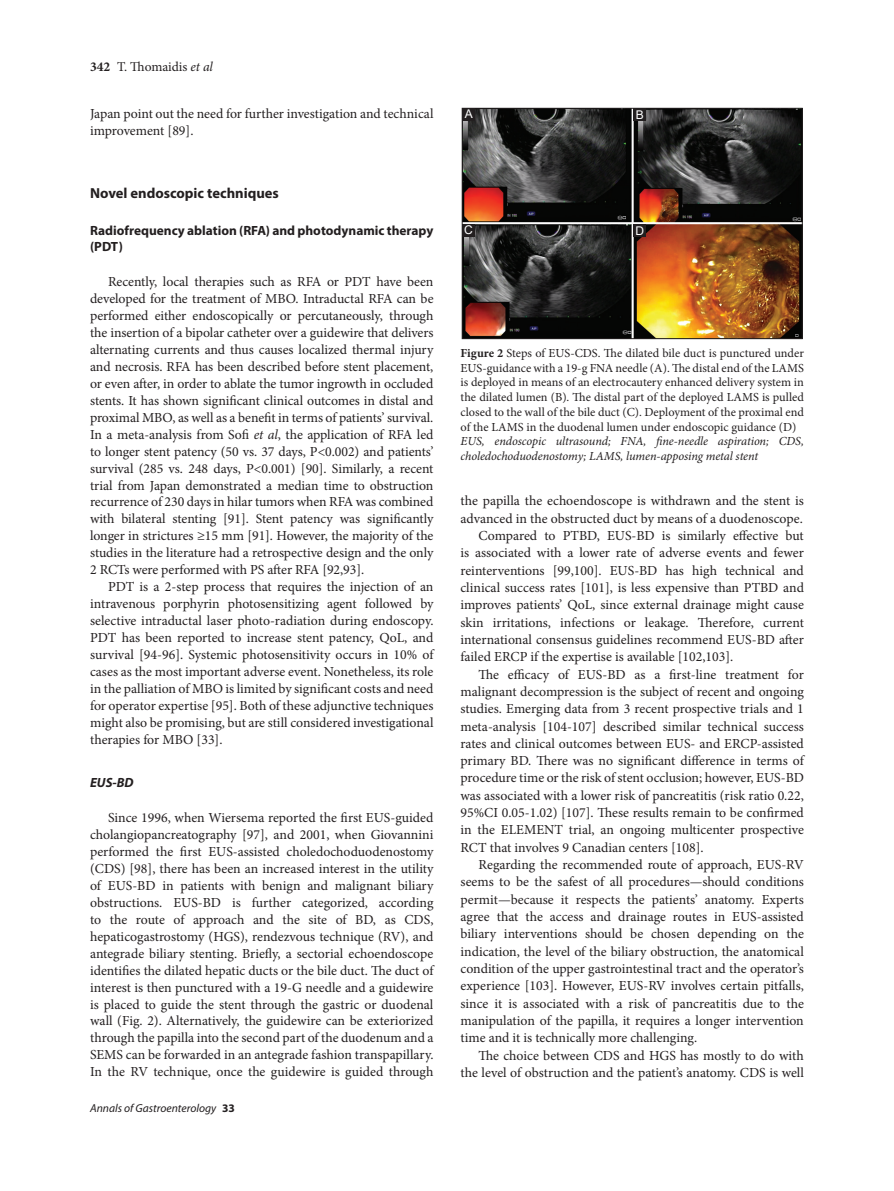
<style>
.page{position:relative;width:894px;height:1191px;background:#fff}
.page>*{position:absolute;margin:0;border:0;box-sizing:border-box;transform-origin:0 0}
.t1{font:700 14.55px "Myriad Pro";color:#231f20}
.TX{font:13.8px/17px "Minion Pro";color:#231f20;text-align:justify}
.t2{font:13.5px "Minion Pro";letter-spacing:-.005em;color:#231f20}
.H2_Above_H1{font:700 13.35px/16.2px "Myriad Pro";color:#231f20}
.t3{font:italic 700 13.35px "Myriad Pro";color:#231f20}
.FGC{font:12.3px/14.7px "Minion Pro";color:#231f20;text-align:justify}
.FGC-2{font:italic 12.3px/14.7px "Minion Pro";letter-spacing:-.005em;color:#231f20}
.LABEL{font:12px "Arial";color:#fff}
.t4{font:italic 11.55px "Myriad Pro";color:#231f20}
.s1{font-weight:700}
.s2{font-style:italic}
.s3{font-weight:700;font-style:normal}
</style>
<div class="page">
<img style="left:464px;top:110px;width:336px;height:227px">
<div style="left:462px;top:108px;width:340px;height:231px;border:1px solid #231f20"></div>
<div style="left:633px;top:224px;width:13px;height:13px;background:#231f20"></div>
<div style="left:462px;top:224px;width:12px;height:13px;background:#231f20"></div>
<div style="left:633px;top:108px;width:13px;height:13px;background:#231f20"></div>
<div style="left:462px;top:108px;width:12px;height:13px;background:#231f20"></div>
<p class="t2" style="left:90px;top:57px;width:124px"><span class="s1">342</span> T. Thomaidis <span class="s2">et al</span></p>
<p class="TX" style="left:90px;top:105px;width:345px">Japan point out the need for further investigation and technical improvement [89].</p>
<h1 class="t1" style="left:90px;top:183px;width:190px">Novel endoscopic techniques</h1>
<p class="H2_Above_H1" style="left:90px;top:222px;width:345px">Radiofrequency ablation (RFA) and photodynamic therapy (PDT)</p>
<p class="TX" style="left:90px;top:273px;width:345px;text-indent:18px">Recently, local therapies such as RFA or PDT have been developed for the treatment of MBO. Intraductal RFA can be performed either endoscopically or percutaneously, through the insertion of a bipolar catheter over a guidewire that delivers alternating currents and thus causes localized thermal injury and necrosis. RFA has been described before stent placement, or even after, in order to ablate the tumor ingrowth in occluded stents. It has shown significant clinical outcomes in distal and proximal MBO, as well as a benefit in terms of patients’ survival.<br>In a meta-analysis from Sofi <span class="s2">et al</span>, the application of RFA led to longer stent patency (50 vs. 37 days, P&lt;0.002) and patients’ survival (285 vs. 248 days, P&lt;0.001) [90]. Similarly, a recent trial from Japan demonstrated a median time to obstruction recurrence of 230 days in hilar tumors when RFA was combined with bilateral stenting [91]. Stent patency was significantly longer in strictures ≥15 mm [91]. However, the majority of the studies in the literature had a retrospective design and the only 2 RCTs were performed with PS after RFA [92,93].</p>
<p class="TX" style="left:90px;top:578px;width:345px;text-indent:18px">PDT is a 2-step process that requires the injection of an intravenous porphyrin photosensitizing agent followed by selective intraductal laser photo-radiation during endoscopy.<br>PDT has been reported to increase stent patency, QoL, and survival [94-96]. Systemic photosensitivity occurs in 10% of cases as the most important adverse event. Nonetheless, its role in the palliation of MBO is limited by significant costs and need for operator expertise [95]. Both of these adjunctive techniques might also be promising, but are still considered investigational therapies for MBO [33].</p>
<h3 class="t3" style="left:90px;top:773px;width:45px">EUS-BD</h3>
<p class="TX" style="left:90px;top:809px;width:345px;text-indent:18px">Since 1996, when Wiersema reported the first EUS-guided cholangiopancreatography [97], and 2001, when Giovannini performed the first EUS-assisted choledochoduodenostomy (CDS) [98], there has been an increased interest in the utility of EUS-BD in patients with benign and malignant biliary obstructions. EUS-BD is further categorized, according to the route of approach and the site of BD, as CDS, hepaticogastrostomy (HGS), rendezvous technique (RV), and antegrade biliary stenting. Briefly, a sectorial echoendoscope identifies the dilated hepatic ducts or the bile duct. The duct of interest is then punctured with a 19-G needle and a guidewire is placed to guide the stent through the gastric or duodenal wall (Fig. 2). Alternatively, the guidewire can be exteriorized through the papilla into the second part of the duodenum and a SEMS can be forwarded in an antegrade fashion transpapillary.<br>In the RV technique, once the guidewire is guided through</p>
<p class="t4" style="left:90px;top:1101px;width:146px">Annals of Gastroenterology <span class="s3">33</span></p>
<p class="LABEL" style="left:464px;top:105px;width:10px">A</p>
<p class="LABEL" style="left:635px;top:107px;width:10px">B</p>
<p class="LABEL" style="left:464px;top:222px;width:10px">C</p>
<p class="LABEL" style="left:635px;top:222px;width:10px">D</p>
<p class="FGC" style="left:460px;top:345px;width:345px"><span class="s1">Figure 2</span> Steps of EUS-CDS. The dilated bile duct is punctured under EUS-guidance with a 19-g FNA needle (A). The distal end of the LAMS is deployed in means of an electrocautery enhanced delivery system in the dilated lumen (B). The distal part of the deployed LAMS is pulled closed to the wall of the bile duct (C). Deployment of the proximal end of the LAMS in the duodenal lumen under endoscopic guidance (D)</p>
<p class="FGC-2" style="left:460px;top:434px;width:344px">EUS, endoscopic ultrasound; FNA, fine-needle aspiration; CDS, choledochoduodenostomy; LAMS, lumen-apposing metal stent</p>
<p class="TX" style="left:460px;top:492px;width:345px">the papilla the echoendoscope is withdrawn and the stent is advanced in the obstructed duct by means of a duodenoscope.</p>
<p class="TX" style="left:460px;top:527px;width:345px;text-indent:18px">Compared to PTBD, EUS-BD is similarly effective but is associated with a lower rate of adverse events and fewer reinterventions [99,100]. EUS-BD has high technical and clinical success rates [101], is less expensive than PTBD and improves patients’ QoL, since external drainage might cause skin irritations, infections or leakage. Therefore, current international consensus guidelines recommend EUS-BD after failed ERCP if the expertise is available [102,103].</p>
<p class="TX" style="left:460px;top:665px;width:345px;text-indent:18px">The efficacy of EUS-BD as a first-line treatment for malignant decompression is the subject of recent and ongoing studies. Emerging data from 3 recent prospective trials and 1 meta-analysis [104-107] described similar technical success rates and clinical outcomes between EUS- and ERCP-assisted primary BD. There was no significant difference in terms of procedure time or the risk of stent occlusion; however, EUS-BD was associated with a lower risk of pancreatitis (risk ratio 0.22, 95%CI 0.05-1.02) [107]. These results remain to be confirmed in the ELEMENT trial, an ongoing multicenter prospective RCT that involves 9 Canadian centers [108].</p>
<p class="TX" style="left:460px;top:856px;width:345px;text-indent:18px">Regarding the recommended route of approach, EUS-RV seems to be the safest of all procedures—should conditions permit—because it respects the patients’ anatomy. Experts agree that the access and drainage routes in EUS-assisted biliary interventions should be chosen depending on the indication, the level of the biliary obstruction, the anatomical condition of the upper gastrointestinal tract and the operator’s experience [103]. However, EUS-RV involves certain pitfalls, since it is associated with a risk of pancreatitis due to the manipulation of the papilla, it requires a longer intervention time and it is technically more challenging.</p>
<p class="TX" style="left:460px;top:1046px;width:345px;text-align:right">The choice between CDS and HGS has mostly to do with the level of obstruction and the patient’s anatomy. CDS is well</p>
</div>
